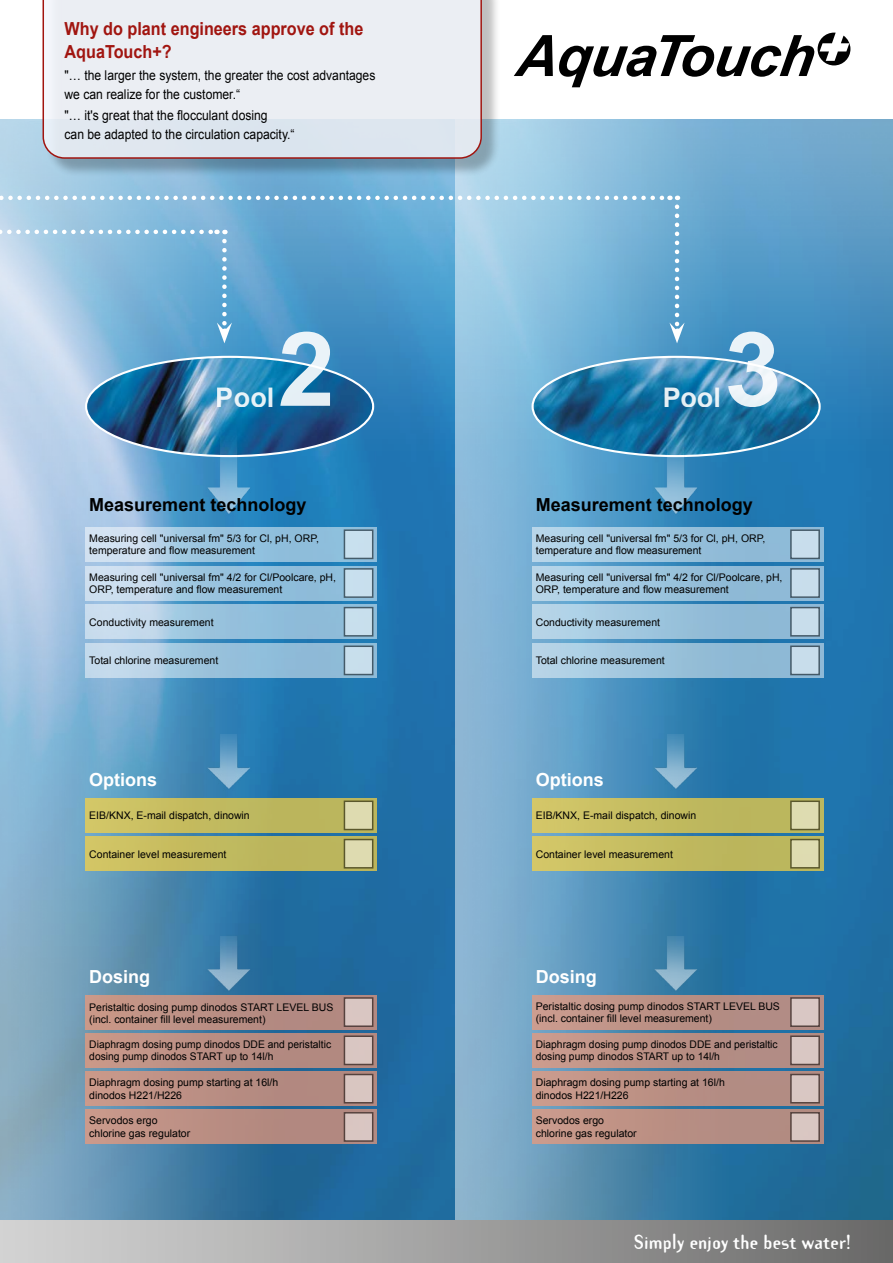
<style>
.page{position:relative;width:893px;height:1263px;background:#fff}
.page>*{position:absolute;margin:0;border:0;box-sizing:border-box;transform-origin:0 0}
.t1{font:700 103.2px "Arial";color:#fff}
.t2{font:700 27px "Arial";color:#fff}
.t3{font:700 18px/22.5px "Arial";color:#a11510;scale:.9 1}
.t4{font:700 18px "Arial";color:#000}
.t5{font:700 18px "Arial";color:#fff}
.t6{font:700 18px "Template Gothic";color:#fff}
.t7{font:13.5px/19.5px "Arial";color:#000;scale:.9 1}
.t8{font:10.5px/12.6px "Arial";color:#000}
</style>
<div class="page">
<img style="left:278px;top:467px;width:615px;height:753px">
<img style="left:455px;top:467px;width:286px;height:753px">
<img style="left:0;top:467px;width:278px;height:753px">
<div style="left:0;top:1220px;width:893px;height:43px;background:linear-gradient(to right,#d6d6d6,#6b6a6a)"></div>
<img style="left:0;top:119px;width:893px;height:348px">
<img style="left:646px;top:936px;width:58px;height:59px">
<img style="left:200px;top:936px;width:58px;height:59px">
<img style="left:200px;top:734px;width:58px;height:64px">
<img style="left:646px;top:734px;width:58px;height:64px">
<svg style="left:514px;top:35px;width:39px;height:41px"></svg>
<svg style="left:559px;top:33px;width:291px;height:54px"></svg>
<img style="left:86px;top:357px;width:287px;height:99px">
<img style="left:533px;top:357px;width:287px;height:99px">
<svg style="left:363px;top:176px;width:212px;height:213px;background:#77b5d9"></svg>
<img style="left:646px;top:395px;width:58px;height:132px">
<img style="left:200px;top:395px;width:58px;height:132px">
<svg style="left:217px;top:241px;width:15px;height:102px;background:#78b4d9"></svg>
<svg style="left:669px;top:207px;width:16px;height:136px;background:#75b0d4"></svg>
<svg style="left:0;top:230px;width:217px;height:4px"></svg>
<svg style="left:0;top:196px;width:670px;height:4px"></svg>
<div style="left:45px;top:0;width:456px;height:177px;background:#000;opacity:.3"></div>
<svg style="left:43px;top:0;width:439px;height:159px;background:#e6e8ee"></svg>
<svg style="left:531px;top:798px;width:292px;height:34px;background:#c2ba61"></svg>
<div style="left:791px;top:801px;width:28px;height:28px;background:#dedcb1"></div>
<div style="left:531px;top:837px;width:292px;height:34px;background:linear-gradient(to right,#d2c667,#b3b059)"></div>
<div style="left:791px;top:839px;width:28px;height:29px;background:#dedcb1"></div>
<svg style="left:531px;top:995px;width:292px;height:34px;background:#b99086"></svg>
<div style="left:791px;top:998px;width:28px;height:28px;background:#d9c7c4"></div>
<svg style="left:531px;top:1033px;width:292px;height:34px;background:#b99086"></svg>
<div style="left:791px;top:1036px;width:28px;height:28px;background:#d9c7c3"></div>
<svg style="left:531px;top:1071px;width:292px;height:35px;background:#b99085"></svg>
<div style="left:791px;top:1074px;width:28px;height:29px;background:#d9c7c3"></div>
<svg style="left:531px;top:1110px;width:292px;height:34px;background:#b98f84"></svg>
<div style="left:791px;top:1113px;width:28px;height:28px;background:#d9c7c2"></div>
<svg style="left:85px;top:798px;width:292px;height:34px;background:#c2ba5f"></svg>
<div style="left:344px;top:801px;width:29px;height:28px;background:#dedbb0"></div>
<div style="left:85px;top:837px;width:292px;height:34px;background:linear-gradient(to right,#d0c464,#b4af59)"></div>
<svg style="left:344px;top:839px;width:29px;height:29px"></svg>
<svg style="left:85px;top:995px;width:292px;height:34px;background:#b98e83"></svg>
<div style="left:344px;top:998px;width:29px;height:28px;background:#d9c6c2"></div>
<div style="left:85px;top:1033px;width:292px;height:34px;background:linear-gradient(to right,#ce9c8d,#9e7b74)"></div>
<div style="left:344px;top:1036px;width:29px;height:28px;background:#d9c6c2"></div>
<div style="left:85px;top:1071px;width:292px;height:35px;background:linear-gradient(to right,#ce9c8e,#9e7a73)"></div>
<svg style="left:344px;top:1074px;width:29px;height:29px"></svg>
<svg style="left:85px;top:1110px;width:292px;height:34px;background:#b98d83"></svg>
<div style="left:344px;top:1113px;width:29px;height:28px;background:#d9c6c2"></div>
<svg style="left:85px;top:527px;width:292px;height:34px;background:#a4c9e2"></svg>
<div style="left:344px;top:530px;width:29px;height:28px;background:#c8e0ee"></div>
<svg style="left:85px;top:566px;width:292px;height:34px;background:#a4c8e1"></svg>
<div style="left:344px;top:569px;width:29px;height:28px;background:#c8dfee"></div>
<svg style="left:531px;top:527px;width:292px;height:34px;background:#9bc3dc"></svg>
<div style="left:791px;top:530px;width:28px;height:28px;background:#c8ddec"></div>
<svg style="left:531px;top:566px;width:292px;height:34px;background:#9bc2dc"></svg>
<div style="left:791px;top:569px;width:28px;height:28px;background:#c8ddeb"></div>
<svg style="left:85px;top:605px;width:292px;height:34px;background:#a2c7df"></svg>
<div style="left:344px;top:608px;width:29px;height:28px;background:#c8dfed"></div>
<svg style="left:531px;top:605px;width:292px;height:34px;background:#9bc2db"></svg>
<div style="left:791px;top:608px;width:28px;height:28px;background:#c8ddeb"></div>
<svg style="left:85px;top:643px;width:292px;height:34px;background:#a0c5de"></svg>
<div style="left:344px;top:646px;width:29px;height:28px;background:#c8deec"></div>
<svg style="left:531px;top:643px;width:292px;height:34px;background:#9bc2da"></svg>
<div style="left:791px;top:646px;width:28px;height:28px;background:#c8ddeb"></div>
<h3 class="t3" style="left:65px;top:18px;width:334px">Why do plant engineers approve of the<br>AquaTouch+?</h3>
<p class="t7" style="left:65px;top:66px;width:347px">"… the larger the system, the greater the cost advantages we can realize for the customer.“<br>"… it's great that the flocculant dosing<br>can be adapted to the circulation capacity.“</p>
<h1 class="t1" style="left:278px;top:298px;width:59px">2</h1>
<h2 class="t2" style="left:216px;top:378px;width:60px">Pool</h2>
<h2 class="t2" style="left:662px;top:378px;width:60px">Pool</h2>
<h1 class="t1" style="left:724px;top:298px;width:59px">3</h1>
<h3 class="t4" style="left:89px;top:492px;width:219px">Measurement technology</h3>
<h3 class="t4" style="left:536px;top:492px;width:219px">Measurement technology</h3>
<p class="t8" style="left:89px;top:532px;width:231px">Measuring cell "universal fm" 5/3 for Cl, pH, ORP, temperature and flow measurement</p>
<p class="t8" style="left:89px;top:570px;width:248px">Measuring cell "universal fm" 4/2 for Cl/Poolcare, pH,<br>ORP, temperature and flow measurement</p>
<p class="t8" style="left:536px;top:532px;width:231px">Measuring cell "universal fm" 5/3 for Cl, pH, ORP, temperature and flow measurement</p>
<p class="t8" style="left:536px;top:570px;width:248px">Measuring cell "universal fm" 4/2 for Cl/Poolcare, pH,<br>ORP, temperature and flow measurement</p>
<p class="t8" style="left:89px;top:615px;width:126px">Conductivity measurement</p>
<p class="t8" style="left:536px;top:615px;width:126px">Conductivity measurement</p>
<p class="t8" style="left:89px;top:654px;width:130px">Total chlorine measurement</p>
<p class="t8" style="left:536px;top:654px;width:130px">Total chlorine measurement</p>
<h3 class="t5" style="left:89px;top:767px;width:70px">Options</h3>
<h3 class="t5" style="left:536px;top:767px;width:70px">Options</h3>
<p class="t8" style="left:89px;top:809px;width:162px">EIB/KNX, E-mail dispatch, dinowin</p>
<p class="t8" style="left:89px;top:847px;width:139px">Container level measurement</p>
<p class="t8" style="left:536px;top:809px;width:162px">EIB/KNX, E-mail dispatch, dinowin</p>
<p class="t8" style="left:536px;top:847px;width:139px">Container level measurement</p>
<h3 class="t5" style="left:89px;top:964px;width:63px">Dosing</h3>
<h3 class="t5" style="left:536px;top:964px;width:63px">Dosing</h3>
<p class="t8" style="left:89px;top:1001px;width:246px">Peristaltic dosing pump dinodos START LEVEL BUS (incl. container fill level measurement)</p>
<p class="t8" style="left:89px;top:1038px;width:243px">Diaphragm dosing pump dinodos DDE and peristaltic dosing pump dinodos START up to 14l/h</p>
<p class="t8" style="left:89px;top:1076px;width:191px">Diaphragm dosing pump starting at 16l/h dinodos H221/H226</p>
<p class="t8" style="left:89px;top:1114px;width:102px">Servodos ergo chlorine gas regulator</p>
<p class="t8" style="left:536px;top:999px;width:246px">Peristaltic dosing pump dinodos START LEVEL BUS (incl. container fill level measurement)</p>
<p class="t8" style="left:536px;top:1038px;width:243px">Diaphragm dosing pump dinodos DDE and peristaltic dosing pump dinodos START up to 14l/h</p>
<p class="t8" style="left:536px;top:1076px;width:191px">Diaphragm dosing pump starting at 16l/h dinodos H221/H226</p>
<p class="t8" style="left:536px;top:1114px;width:102px">Servodos ergo chlorine gas regulator</p>
<h3 class="t6" style="left:634px;top:1229px;width:219px">Simply enjoy the best water!</h3>
</div>
